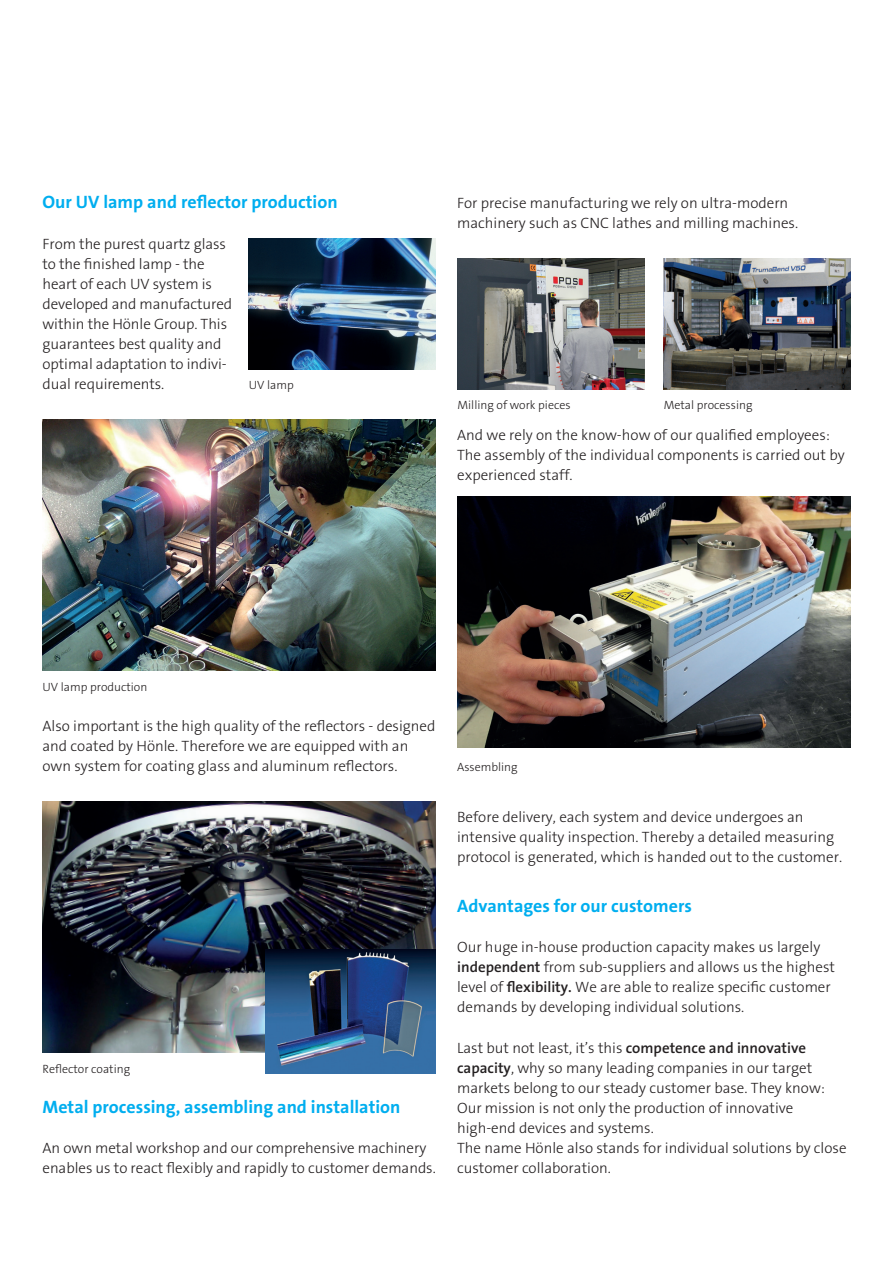
<style>
.page{position:relative;width:893px;height:1263px;background:#fff}
.page>*{position:absolute;margin:0;border:0;box-sizing:border-box;transform-origin:0 0}
.t1{font:700 18px "The Sans B7";color:#00aeef}
.t2{font:300 15px/20.1px "The Sans B3";color:#231f20}
.t3{font:300 12px "The Sans B3";color:#231f20}
.s1{font-family:"The Sans B6";font-weight:600}
</style>
<div class="page">
<img style="left:663px;top:258px;width:187px;height:131px">
<img style="left:457px;top:258px;width:187px;height:131px">
<img style="left:43px;top:419px;width:393px;height:252px">
<img style="left:43px;top:801px;width:393px;height:252px">
<img style="left:457px;top:496px;width:393px;height:252px">
<img style="left:249px;top:238px;width:187px;height:131px">
<img style="left:266px;top:950px;width:170px;height:123px">
<p class="t1" style="left:43px;top:193px;width:297px">Our UV lamp and reflector production</p>
<p class="t2" style="left:43px;top:234px;width:191px">From the purest quartz glass to the finished lamp - the heart of each UV system is developed and manufactured within the Hönle Group. This guarantees best quality and optimal adaptation to indivi&shy;dual requirements.</p>
<p class="t3" style="left:249px;top:379px;width:46px">UV lamp</p>
<p class="t2" style="left:457px;top:194px;width:343px">For precise manufacturing we rely on ultra-modern machinery such as CNC lathes and milling machines.</p>
<p class="t3" style="left:457px;top:399px;width:115px">Milling of work pieces</p>
<p class="t3" style="left:664px;top:399px;width:90px">Metal processing</p>
<p class="t2" style="left:457px;top:425px;width:389px">And we rely on the know-how of our qualified employees:<br>The assembly of the individual components is carried out by experienced staff.</p>
<p class="t3" style="left:43px;top:681px;width:106px">UV lamp production</p>
<p class="t2" style="left:43px;top:716px;width:394px">Also important is the high quality of the reflectors - designed and coated by Hönle. Therefore we are equipped with an own system for coating glass and aluminum reflectors.</p>
<p class="t3" style="left:43px;top:1062px;width:89px">Reflector coating</p>
<p class="t1" style="left:43px;top:1097px;width:359px">Metal processing, assembling and installation</p>
<p class="t2" style="left:43px;top:1139px;width:395px">An own metal workshop and our comprehensive machinery enables us to react flexibly and rapidly to customer demands.</p>
<p class="t3" style="left:457px;top:761px;width:62px">Assembling</p>
<p class="t2" style="left:457px;top:807px;width:386px">Before delivery, each system and device undergoes an intensive quality inspection. Thereby a detailed measuring protocol is generated, which is handed out to the customer.</p>
<p class="t1" style="left:457px;top:896px;width:236px">Advantages for our customers</p>
<p class="t2" style="left:457px;top:938px;width:379px">Our huge in-house production capacity makes us largely <span class="s1">independent</span> from sub-suppliers and allows us the highest level of <span class="s1">flexibility.</span> We are able to realize specific customer demands by developing individual solutions.</p>
<p class="t2" style="left:457px;top:1038px;width:391px">Last but not least, it’s this <span class="s1">competence and innovative capacity</span>, why so many leading companies in our target markets belong to our steady customer base. They know:<br>Our mission is not only the production of innovative high-end devices and systems.<br>The name Hönle also stands for individual solutions by close customer collaboration.</p>
</div>
